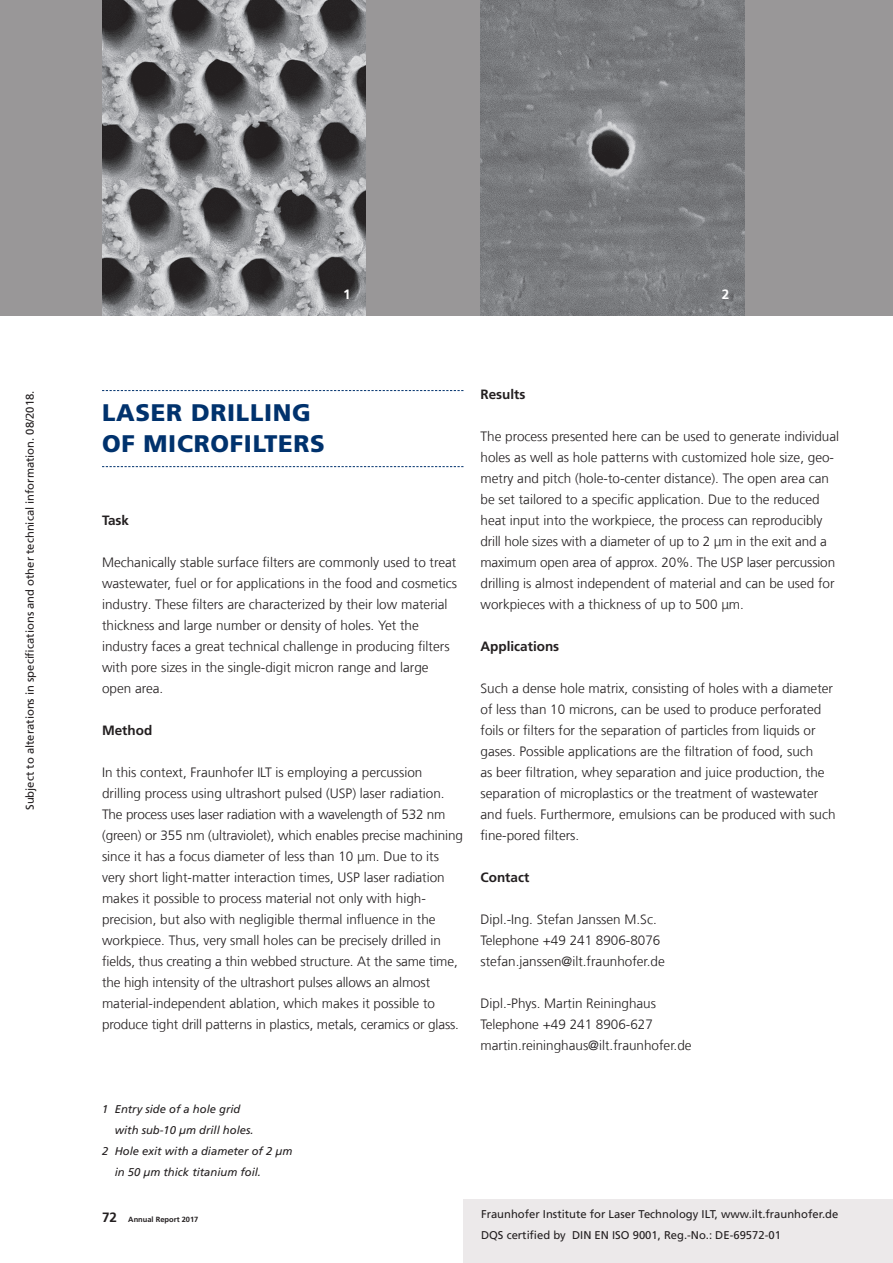
<style>
.page{position:relative;width:893px;height:1263px;background:#fff}
.page>*{position:absolute;margin:0;border:0;box-sizing:border-box;transform-origin:0 0}
.t1{font:900 24px/31.5px "Frutiger LT Com";letter-spacing:.03em;color:#00326d}
.t2{font:300 13.5px/21px "Frutiger LT Com";color:#231f20}
.t3{font:700 13.5px "Frutiger LT Com";color:#231f20}
.t4{font:700 13.5px "Frutiger LT Com";color:#fff}
.t5{font:11.25px/21px "Frutiger LT Com";color:#231f20}
.t6{font:italic 11.25px "Frutiger LT Com";color:#231f20}
.t7{font:700 7.5px "Frutiger LT Com";color:#231f20}
.s1{font-size:13.5px}
</style>
<div class="page">
<div style="left:463px;top:1199px;width:430px;height:64px;background:#ece9ea"></div>
<div style="left:0;top:0;width:893px;height:315px;background:#999798"></div>
<img style="left:102px;top:0;width:264px;height:315px">
<img style="left:480px;top:0;width:264px;height:315px">
<svg style="left:102px;top:390px;width:361px;height:1px"></svg>
<svg style="left:102px;top:466px;width:361px;height:1px"></svg>
<p class="t5" style="left:20px;top:810px;width:421px;rotate:-90deg">Subject to alterations in specifications and other technical information. 08/2018.</p>
<p class="t4" style="left:343px;top:286px;width:9px">1</p>
<p class="t4" style="left:722px;top:286px;width:9px">2</p>
<h1 class="t1" style="left:102px;top:397px;width:224px">LASER DRILLING<br>OF MICROFILTERS</h1>
<p class="t3" style="left:102px;top:512px;width:29px">Task</p>
<p class="t2" style="left:102px;top:552px;width:357px">Mechanically stable surface filters are commonly used to treat wastewater, fuel or for applications in the food and cosmetics industry. These filters are characterized by their low material thickness and large number or density of holes. Yet the industry faces a great technical challenge in producing filters with pore sizes in the single-digit micron range and large open area.</p>
<p class="t3" style="left:102px;top:722px;width:52px">Method</p>
<p class="t2" style="left:102px;top:762px;width:362px">In this context, Fraunhofer ILT is employing a percussion drilling process using ultrashort pulsed (USP) laser radiation.<br>The process uses laser radiation with a wavelength of 532 nm (green) or 355 nm (ultraviolet), which enables precise machining since it has a focus diameter of less than 10 μm. Due to its very short light-matter interaction times, USP laser radiation makes it possible to process material not only with high&shy;precision, but also with negligible thermal influence in the workpiece. Thus, very small holes can be precisely drilled in fields, thus creating a thin webbed structure. At the same time, the high intensity of the ultrashort pulses allows an almost material-independent ablation, which makes it possible to produce tight drill patterns in plastics, metals, ceramics or glass.</p>
<p class="t3" style="left:480px;top:387px;width:46px">Results</p>
<p class="t2" style="left:480px;top:426px;width:360px">The process presented here can be used to generate individual holes as well as hole patterns with customized hole size, geo&shy;metry and pitch (hole-to-center distance). The open area can be set tailored to a specific application. Due to the reduced heat input into the workpiece, the process can reproducibly drill hole sizes with a diameter of up to 2 μm in the exit and a maximum open area of approx. 20%. The USP laser percussion drilling is almost independent of material and can be used for workpieces with a thickness of up to 500 μm.</p>
<p class="t3" style="left:480px;top:639px;width:80px">Applications</p>
<p class="t2" style="left:480px;top:678px;width:357px">Such a dense hole matrix, consisting of holes with a diameter of less than 10 microns, can be used to produce perforated foils or filters for the separation of particles from liquids or gases. Possible applications are the filtration of food, such<br>as beer filtration, whey separation and juice production, the separation of microplastics or the treatment of wastewater and fuels. Furthermore, emulsions can be produced with such fine-pored filters.</p>
<p class="t3" style="left:480px;top:870px;width:50px">Contact</p>
<p class="t2" style="left:480px;top:909px;width:186px">Dipl.-Ing. Stefan Janssen M.Sc.<br>Telephone +49 241 8906-8076 stefan.janssen@ilt.fraunhofer.de</p>
<p class="t2" style="left:480px;top:993px;width:213px">Dipl.-Phys. Martin Reininghaus<br>Telephone +49 241 8906-627 martin.reininghaus@ilt.fraunhofer.de</p>
<p class="t6" style="left:102px;top:1103px;width:140px">1 Entry side of a hole grid</p>
<p class="t6" style="left:115px;top:1124px;width:140px">with sub-10 μm drill holes.</p>
<p class="t6" style="left:102px;top:1145px;width:192px">2 Hole exit with a diameter of 2 μm</p>
<p class="t6" style="left:115px;top:1166px;width:148px">in 50 μm thick titanium foil.</p>
<p class="t7" style="left:102px;top:1215px;width:98px"><span class="s1">72</span> Annual Report 2017</p>
<p class="t5" style="left:481px;top:1204px;width:359px">Fraunhofer Institute for Laser Technology ILT, www.ilt.fraunhofer.de<br>DQS certified by DIN EN ISO 9001, Reg.-No.: DE-69572-01</p>
</div>
